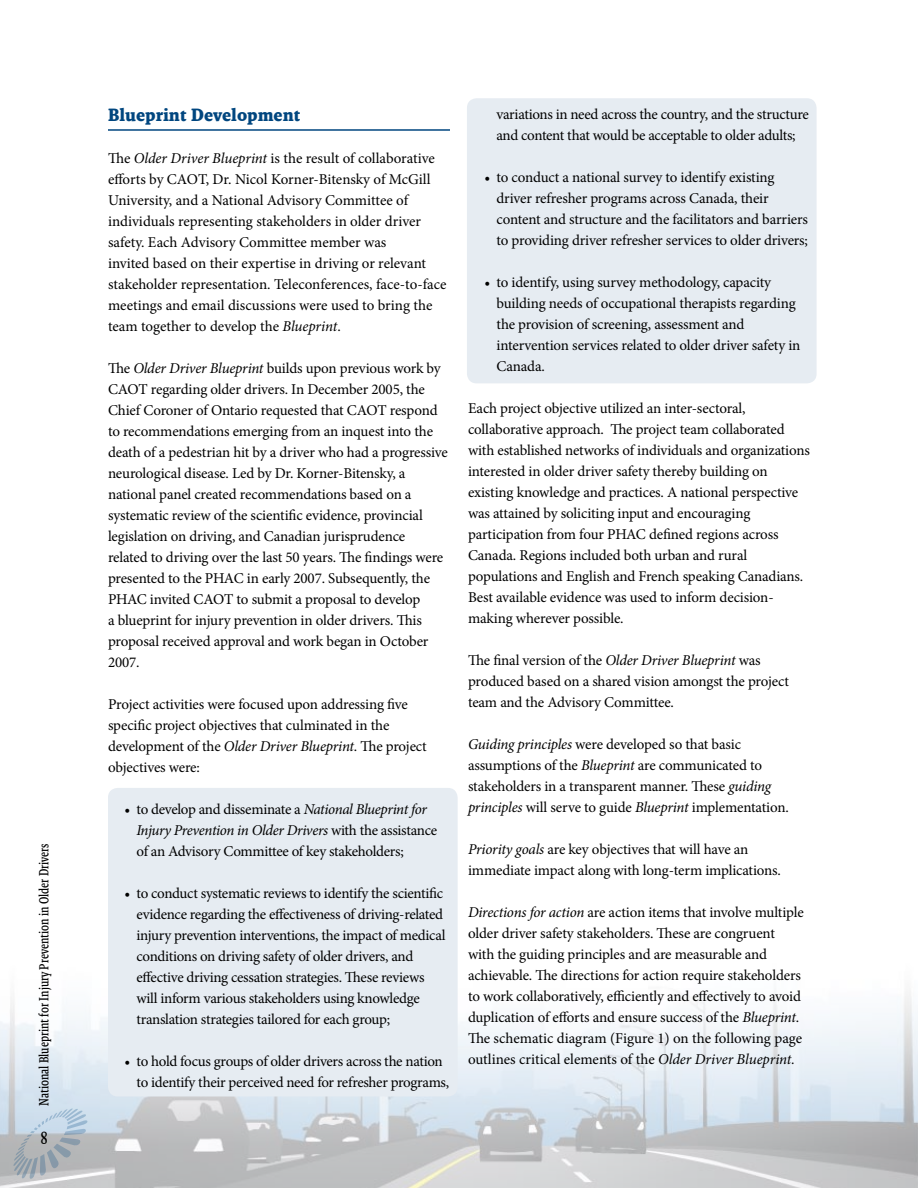
<style>
.page{position:relative;width:918px;height:1188px;background:#fff}
.page>*{position:absolute;margin:0;border:0;box-sizing:border-box;transform-origin:0 0}
.t1{font:700 18px "Malaga";color:#00467f}
.t2{font:18px "Malaga Nar Reg";color:#000}
.t3{font:15px/21px "Minion Pro";letter-spacing:-.015em;color:#000}
.t4{font:13.5px "Malaga Nar Reg";color:#000}
.s1{font-style:italic}
</style>
<div class="page">
<img style="left:0;top:992px;width:918px;height:196px">
<svg style="left:13px;top:1108px;width:75px;height:71px"></svg>
<div style="left:108px;top:788px;width:350px;height:308px;background:#e6ecf2;border-radius:10px"></div>
<div style="left:467px;top:98px;width:350px;height:285px;background:#e6ecf2;border-radius:10px"></div>
<hr style="left:108px;top:129px;width:342px;height:2px;background:#00467f">
<p class="t4" style="left:36px;top:1106px;width:264px;rotate:-90deg">National Blueprint for Injury Prevention in Older Drivers</p>
<p class="t2" style="left:41px;top:1127px;width:8px">8</p>
<p class="t1" style="left:108px;top:105px;width:194px">Blueprint Development</p>
<p class="t3" style="left:108px;top:148px;width:340px">The <span class="s1">Older Driver Blueprint</span> is the result of collaborative efforts by CAOT, Dr. Nicol Korner-Bitensky of McGill University, and a National Advisory Committee of individuals representing stakeholders in older driver safety. Each Advisory Committee member was<br>invited based on their expertise in driving or relevant stakeholder representation. Teleconferences, face-to-face meetings and email discussions were used to bring the team together to develop the <span class="s1">Blueprint</span>.</p>
<p class="t3" style="left:108px;top:358px;width:341px">The <span class="s1">Older Driver Blueprint</span> builds upon previous work by CAOT regarding older drivers. In December 2005, the Chief Coroner of Ontario requested that CAOT respond to recommendations emerging from an inquest into the death of a pedestrian hit by a driver who had a progressive neurological disease. Led by Dr. Korner-Bitensky, a national panel created recommendations based on a systematic review of the scientific evidence, provincial legislation on driving, and Canadian jurisprudence related to driving over the last 50 years. The findings were presented to the PHAC in early 2007. Subsequently, the PHAC invited CAOT to submit a proposal to develop<br>a blueprint for injury prevention in older drivers. This proposal received approval and work began in October 2007.</p>
<p class="t3" style="left:108px;top:694px;width:320px">Project activities were focused upon addressing five specific project objectives that culminated in the development of the <span class="s1">Older Driver Blueprint</span>. The project objectives were:</p>
<p class="t3" style="left:136px;top:799px;width:302px;text-indent:-12px">• to develop and disseminate a <span class="s1">National Blueprint for<br>Injury Prevention in Older Drivers</span> with the assistance of an Advisory Committee of key stakeholders;</p>
<p class="t3" style="left:137px;top:883px;width:311px;text-indent:-12px">• to conduct systematic reviews to identify the scientific evidence regarding the effectiveness of driving-related injury prevention interventions, the impact of medical conditions on driving safety of older drivers, and effective driving cessation strategies. These reviews will inform various stakeholders using knowledge translation strategies tailored for each group;</p>
<p class="t3" style="left:136px;top:1051px;width:314px;text-indent:-12px">• to hold focus groups of older drivers across the nation to identify their perceived need for refresher programs,</p>
<p class="t3" style="left:496px;top:104px;width:314px">variations in need across the country, and the structure and content that would be acceptable to older adults;</p>
<p class="t3" style="left:496px;top:167px;width:313px;text-indent:-12px">• to conduct a national survey to identify existing driver refresher programs across Canada, their content and structure and the facilitators and barriers to providing driver refresher services to older drivers;</p>
<p class="t3" style="left:496px;top:272px;width:305px;text-indent:-12px">• to identify, using survey methodology, capacity building needs of occupational therapists regarding the provision of screening, assessment and intervention services related to older driver safety in Canada.</p>
<p class="t3" style="left:468px;top:398px;width:343px">Each project objective utilized an inter-sectoral, collaborative approach. The project team collaborated with established networks of individuals and organizations interested in older driver safety thereby building on existing knowledge and practices. A national perspective was attained by soliciting input and encouraging participation from four PHAC defined regions across Canada. Regions included both urban and rural populations and English and French speaking Canadians.<br>Best available evidence was used to inform decision&shy;making wherever possible.</p>
<p class="t3" style="left:468px;top:650px;width:323px">The final version of the <span class="s1">Older Driver Blueprint</span> was produced based on a shared vision amongst the project team and the Advisory Committee.</p>
<p class="t3" style="left:468px;top:734px;width:322px"><span class="s1">Guiding principles</span> were developed so that basic assumptions of the <span class="s1">Blueprint</span> are communicated to stakeholders in a transparent manner. These <span class="s1">guiding principles</span> will serve to guide <span class="s1">Blueprint</span> implementation.</p>
<p class="t3" style="left:468px;top:839px;width:315px"><span class="s1">Priority goals</span> are key objectives that will have an immediate impact along with long-term implications.</p>
<p class="t3" style="left:468px;top:902px;width:337px"><span class="s1">Directions for action</span> are action items that involve multiple older driver safety stakeholders. These are congruent with the guiding principles and are measurable and achievable. The directions for action require stakeholders to work collaboratively, efficiently and effectively to avoid duplication of efforts and ensure success of the <span class="s1">Blueprint</span>.<br>The schematic diagram (Figure 1) on the following page outlines critical elements of the <span class="s1">Older Driver Blueprint.</span></p>
</div>
